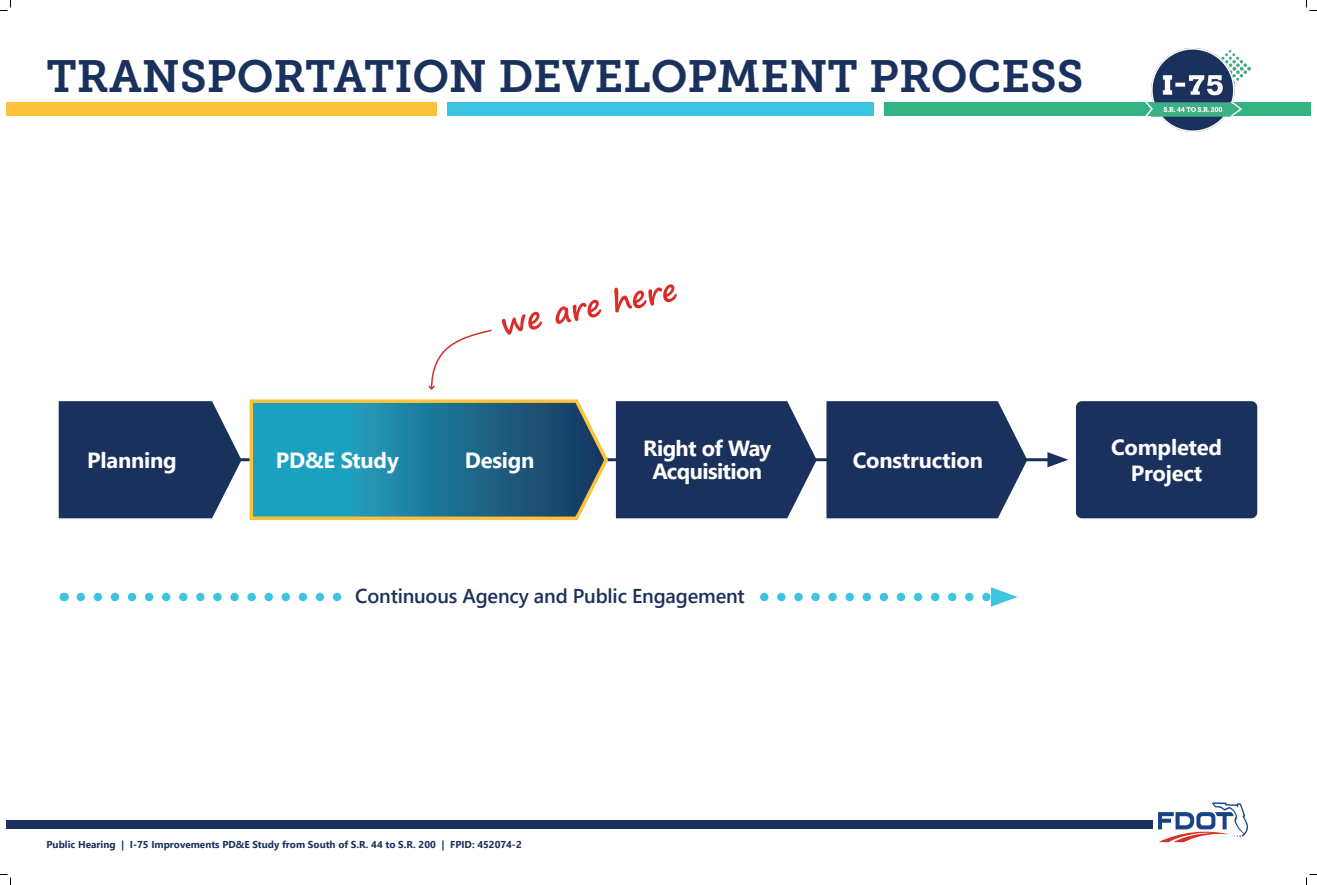
<style>
.page{position:relative;width:1317px;height:885px;background:#fff}
.page>*{position:absolute;margin:0;border:0;box-sizing:border-box;transform-origin:0 0}
.H1_Board_Title{font:45px "Museo Slab 700";color:#1a315d}
.Medium_Centered_Diagram_Text{font:700 21.95px/26.3px "Segoe UI";letter-spacing:-.01em;color:#fff;text-align:center}
.Medium_Centered_Diagram_Text-2{font:700 21.95px "Segoe UI";letter-spacing:-.03em;color:#fff}
.Medium_Centered_Diagram_Text-3{font:700 21.95px "Segoe UI";letter-spacing:-.035em;color:#fff}
.Body_Text__12_pts{font:600 20px "Segoe UI";letter-spacing:-.01em;color:#1a315d}
.t1{font:700 10px "Segoe UI";color:#1a315d}
</style>
<div class="page">
<hr style="left:235px;top:458px;width:821px;height:3px;background:#1a315d">
<svg style="left:1047px;top:452px;width:21px;height:15px"></svg>
<svg style="left:59px;top:401px;width:183px;height:117px;background:#2d426a"></svg>
<svg style="left:826px;top:401px;width:201px;height:117px;background:#2b4069"></svg>
<div style="left:1076px;top:401px;width:181px;height:117px;background:#1a315d;border-radius:6px"></div>
<svg style="left:248px;top:399px;width:569px;height:122px;background:#38718c"></svg>
<svg style="left:502px;top:284px;width:175px;height:51px"></svg>
<svg style="left:428px;top:329px;width:64px;height:61px"></svg>
<div style="left:6px;top:820px;width:1148px;height:9px;background:#1a315d"></div>
<svg style="left:1158px;top:802px;width:90px;height:40px"></svg>
<div style="left:6px;top:103px;width:431px;height:13px;background:#fdc239"></div>
<div style="left:447px;top:103px;width:427px;height:13px;background:#3ec4e1"></div>
<div style="left:884px;top:102px;width:427px;height:14px;background:#33b282"></div>
<img style="left:1152px;top:48px;width:99px;height:83px">
<svg style="left:1145px;top:99px;width:9px;height:20px"></svg>
<svg style="left:1230px;top:102px;width:12px;height:14px"></svg>
<svg style="left:81px;top:587px;width:937px;height:20px"></svg>
<div style="left:346px;top:571px;width:408px;height:49px;background:#fff"></div>
<svg style="left:0;top:0;width:11px;height:11px"></svg>
<svg style="left:0;top:874px;width:11px;height:11px"></svg>
<svg style="left:1306px;top:0;width:11px;height:11px"></svg>
<svg style="left:1306px;top:874px;width:11px;height:11px"></svg>
<p class="H1_Board_Title" style="left:46px;top:50px;width:1039px">TRANSPORTATION DEVELOPMENT PROCESS</p>
<p class="Medium_Centered_Diagram_Text" style="left:87px;top:445px;width:91px">Planning</p>
<p class="Medium_Centered_Diagram_Text" style="left:276px;top:445px;width:124px">PD&amp;E Study</p>
<p class="Medium_Centered_Diagram_Text" style="left:465px;top:445px;width:71px">Design</p>
<p class="Medium_Centered_Diagram_Text-3" style="left:643px;top:428px;width:130px">Right of Way</p>
<p class="Medium_Centered_Diagram_Text-2" style="left:652px;top:451px;width:111px">Acquisition</p>
<p class="Body_Text__12_pts" style="left:355px;top:577px;width:391px">Continuous Agency and Public Engagement</p>
<p class="Medium_Centered_Diagram_Text" style="left:853px;top:445px;width:132px">Construction</p>
<p class="t1" style="left:46px;top:835px;width:477px">Public Hearing | I-75 Improvements PD&amp;E Study from South of S.R. 44 to S.R. 200 | FPID: 452074-2</p>
<p class="Medium_Centered_Diagram_Text" style="left:1111px;top:432px;width:113px">Completed<br>Project</p>
</div>
